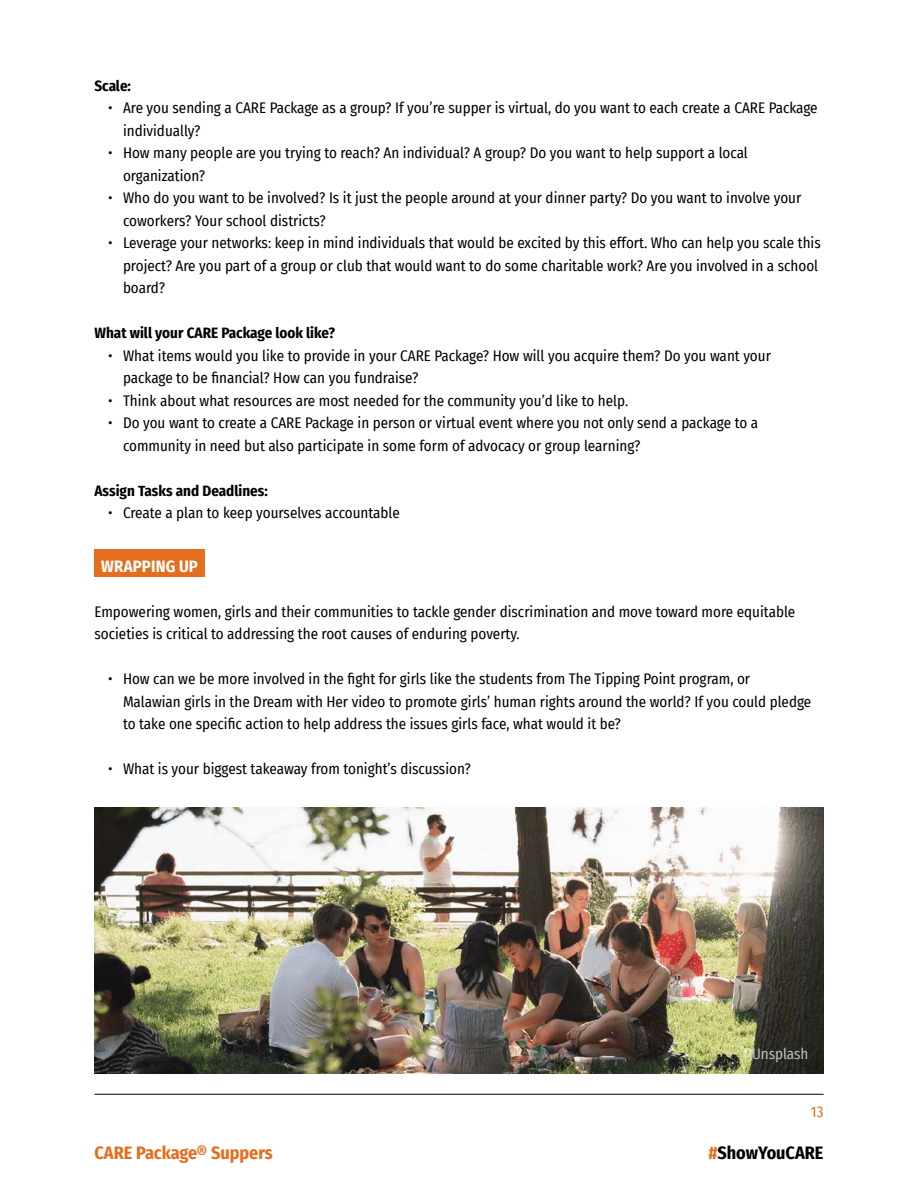
<style>
.page{position:relative;width:918px;height:1188px;background:#fff}
.page>*{position:absolute;margin:0;border:0;box-sizing:border-box;transform-origin:0 0}
.t1{font:700 18px "Fira Sans Condensed";color:#e36f1e}
.t2{font:700 18px "Fira Sans Condensed";color:#000}
.t3{font:700 16.5px "Fira Sans Condensed";letter-spacing:.01em;color:#fff}
.t4{font:15px/22.5px "Fira Sans Condensed";color:#000}
.t5{font:700 15px "Fira Sans Condensed";color:#000}
.t6{font:15px "Fira Sans Condensed";color:#fff}
.t7{font:15px "Fira Sans Condensed";color:#e36f1e}
.s1{color:#e36f1e}
</style>
<div class="page">
<hr style="left:94px;top:1094px;width:730px;height:1px;background:#000">
<div style="left:94px;top:549px;width:111px;height:28px;background:#e36f1e"></div>
<img style="left:94px;top:808px;width:730px;height:265px">
<p class="t5" style="left:94px;top:73px;width:38px">Scale:</p>
<p class="t4" style="left:123px;top:96px;width:696px;text-indent:-15px">• Are you sending a CARE Package as a group? If you’re supper is virtual, do you want to each create a CARE Package individually?</p>
<p class="t4" style="left:123px;top:141px;width:626px;text-indent:-15px">• How many people are you trying to reach? An individual? A group? Do you want to help support a local organization?</p>
<p class="t4" style="left:123px;top:186px;width:680px;text-indent:-15px">• Who do you want to be involved? Is it just the people around at your dinner party? Do you want to involve your coworkers? Your school districts?</p>
<p class="t4" style="left:123px;top:231px;width:699px;text-indent:-15px">• Leverage your networks: keep in mind individuals that would be excited by this effort. Who can help you scale this project? Are you part of a group or club that would want to do some charitable work? Are you involved in a school board?</p>
<p class="t5" style="left:94px;top:320px;width:242px">What will your CARE Package look like?</p>
<p class="t4" style="left:123px;top:344px;width:649px;text-indent:-15px">• What items would you like to provide in your CARE Package? How will you acquire them? Do you want your package to be financial? How can you fundraise?</p>
<p class="t4" style="left:108px;top:389px;width:522px">• Think about what resources are most needed for the community you’d like to help.</p>
<p class="t4" style="left:123px;top:411px;width:637px;text-indent:-15px">• Do you want to create a CARE Package in person or virtual event where you not only send a package to a community in need but also participate in some form of advocacy or group learning?</p>
<p class="t5" style="left:94px;top:478px;width:175px">Assign Tasks and Deadlines:</p>
<p class="t4" style="left:108px;top:501px;width:293px">• Create a plan to keep yourselves accountable</p>
<p class="t3" style="left:101px;top:552px;width:98px">WRAPPING UP</p>
<p class="t4" style="left:94px;top:600px;width:702px">Empowering women, girls and their communities to tackle gender discrimination and move toward more equitable societies is critical to addressing the root causes of enduring poverty.</p>
<p class="t4" style="left:123px;top:667px;width:690px;text-indent:-15px">• How can we be more involved in the fight for girls like the students from The Tipping Point program, or<br>Malawian girls in the Dream with Her video to promote girls’ human rights around the world? If you could pledge to take one specific action to help address the issues girls face, what would it be?</p>
<p class="t4" style="left:108px;top:757px;width:364px">• What is your biggest takeaway from tonight’s discussion?</p>
<p class="t6" style="left:741px;top:1042px;width:69px">©Unsplash</p>
<p class="t7" style="left:811px;top:1101px;width:14px">13</p>
<p class="t1" style="left:95px;top:1137px;width:180px">CARE Package® Suppers</p>
<p class="t2" style="left:708px;top:1137px;width:117px"><span class="s1">#</span>ShowYouCARE</p>
</div>
